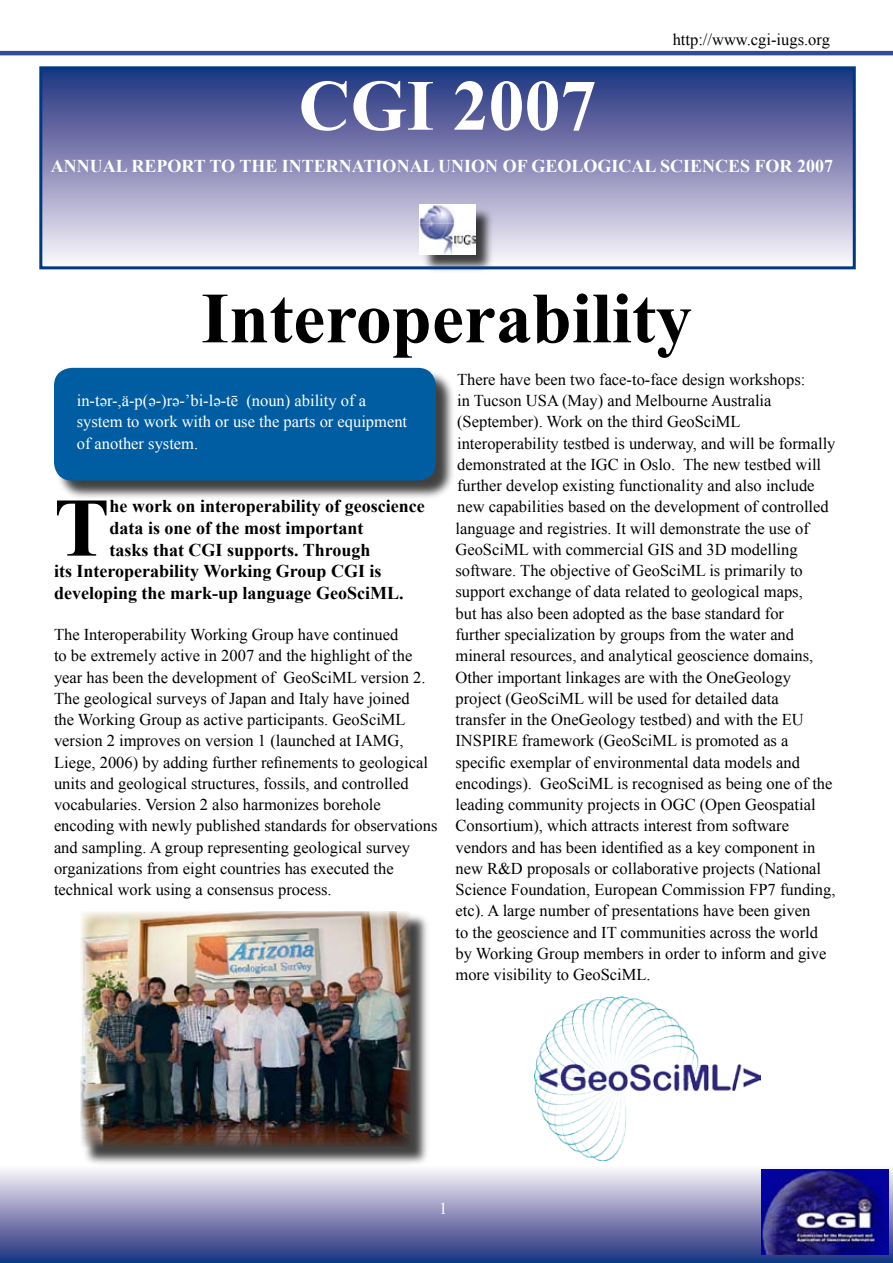
<style>
.page{position:relative;width:893px;height:1263px;background:#fff}
.page>*{position:absolute;margin:0;border:0;box-sizing:border-box;transform-origin:0 0}
.t1{font:700 83.25px "Times New Roman";color:#000}
.t2{font:700 72px "Times New Roman";color:#000}
.t3{font:700 72px "Times New Roman";color:#fff}
.t4{font:700 18px "Times New Roman";color:#000}
.t5{font:700 18px "Times New Roman";color:#fff}
.t6{font:16.5px/21.3px "Times New Roman";color:#000}
.t7{font:16.5px/21.3px "Times New Roman";color:#fff}
</style>
<div class="page">
<div style="left:0;top:1167px;width:893px;height:96px;background:linear-gradient(to bottom,#fcf2f9,#1e2f7d)"></div>
<hr style="left:0;top:51px;width:893px;height:4px;background:#324a97">
<div style="left:82px;top:913px;width:348px;height:254px;background:#000;opacity:.75"></div>
<img style="left:81px;top:911px;width:330px;height:236px">
<img style="left:534px;top:996px;width:226px;height:165px">
<div style="left:41px;top:68px;width:813px;height:200px;background:linear-gradient(to bottom,#1e2d7c,#fff6fb)"></div>
<div style="left:421px;top:206px;width:74px;height:67px;background:#000;opacity:.75"></div>
<img style="left:420px;top:205px;width:55px;height:49px">
<div style="left:39px;top:66px;width:817px;height:203px;border:3px solid #003882"></div>
<div style="left:56px;top:369px;width:400px;height:132px;background:#000;opacity:.75"></div>
<div style="left:54px;top:368px;width:382px;height:112px;background:#005da2;border-radius:18px"></div>
<img style="left:761px;top:1169px;width:127px;height:85px">
<svg style="left:441px;top:1203px;width:4px;height:11px"></svg>
<p class="t6" style="left:673px;top:28px;width:159px">http://www.cgi-iugs.org</p>
<h2 class="t3" style="left:299px;top:56px;width:300px">CGI 2007</h2>
<p class="t5" style="left:51px;top:154px;width:784px">ANNUAL REPORT TO THE INTERNATIONAL UNION OF GEOLOGICAL SCIENCES FOR 2007</p>
<h2 class="t2" style="left:201px;top:268px;width:492px">Interoperability</h2>
<p class="t7" style="left:77px;top:390px;width:332px">in-tər-,ä-p(ə-)rə-’bi-lə-tē (noun) ability of a system to work with or use the parts or equipment of another system.</p>
<p class="t6" style="left:455px;top:368px;width:381px">There have been two face-to-face design workshops:<br>in Tucson USA (May) and Melbourne Australia (September). Work on the third GeoSciML interoperability testbed is underway, and will be formally demonstrated at the IGC in Oslo. The new testbed will further develop existing functionality and also include new capabilities based on the development of controlled language and registries. It will demonstrate the use of GeoSciML with commercial GIS and 3D modelling software. The objective of GeoSciML is primarily to support exchange of data related to geological maps,<br>but has also been adopted as the base standard for<br>further specialization by groups from the water and mineral resources, and analytical geoscience domains, Other important linkages are with the OneGeology project (GeoSciML will be used for detailed data<br>transfer in the OneGeology testbed) and with the EU INSPIRE framework (GeoSciML is promoted as a specific exemplar of environmental data models and encodings). GeoSciML is recognised as being one of the leading community projects in OGC (Open Geospatial Consortium), which attracts interest from software vendors and has been identified as a key component in new R&amp;D proposals or collaborative projects (National Science Foundation, European Commission FP7 funding, etc). A large number of presentations have been given<br>to the geoscience and IT communities across the world by Working Group members in order to inform and give more visibility to GeoSciML.</p>
<h1 class="t1" style="left:54px;top:470px;width:57px">T</h1>
<p class="t4" style="left:110px;top:494px;width:317px">he work on interoperability of geoscience</p>
<p class="t4" style="left:110px;top:515px;width:255px">data is one of the most important</p>
<p class="t4" style="left:110px;top:537px;width:262px">tasks that CGI supports. Through</p>
<p class="t4" style="left:54px;top:559px;width:329px">its Interoperability Working Group CGI is</p>
<p class="t4" style="left:54px;top:580px;width:351px">developing the mark-up language GeoSciML.</p>
<p class="t6" style="left:54px;top:623px;width:385px">The Interoperability Working Group have continued<br>to be extremely active in 2007 and the highlight of the year has been the development of GeoSciML version 2.<br>The geological surveys of Japan and Italy have joined<br>the Working Group as active participants. GeoSciML version 2 improves on version 1 (launched at IAMG, Liege, 2006) by adding further refinements to geological units and geological structures, fossils, and controlled vocabularies. Version 2 also harmonizes borehole encoding with newly published standards for observations and sampling. A group representing geological survey organizations from eight countries has executed the technical work using a consensus process.</p>
</div>
